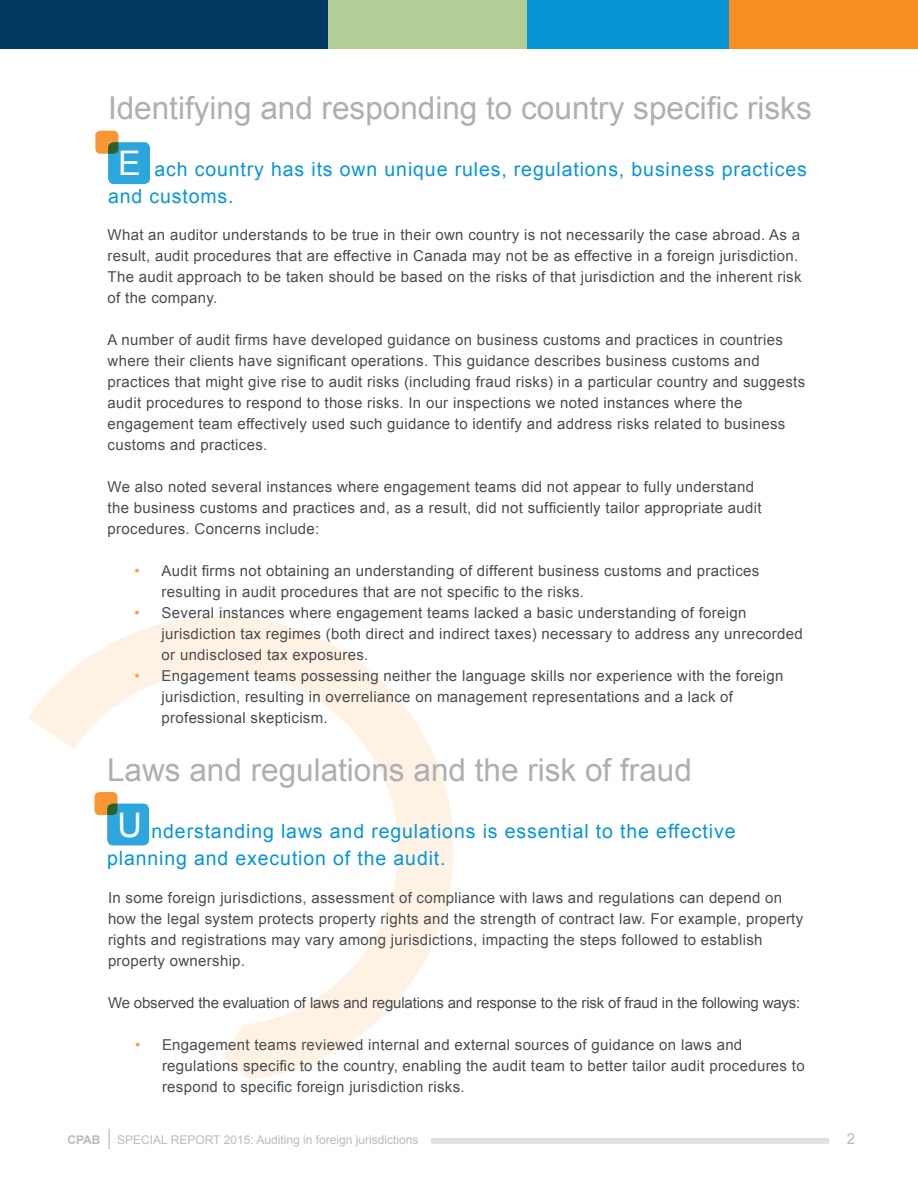
<style>
.page{position:relative;width:918px;height:1188px;background:#fff}
.page>*{position:absolute;margin:0;border:0;box-sizing:border-box;transform-origin:0 0}
.t1{font:33.9px "Arial";color:#fff}
.t2{font:31.5px "Arial";color:#aeafb3}
.t3{font:19.5px/27px "Arial";letter-spacing:.045em;color:#0696d7}
.t4{font:15px/21px "Arial";letter-spacing:.02em;color:#4b4c4d}
.t5{font:15px "Arial";letter-spacing:-.01em;color:#4b4c4d}
.t6{font:15px "Arial";color:#babbbe}
.t7{font:12px "Arial";color:#babbbe}
.t8{font:700 12px "Arial";color:#babbbe}
.s1{color:#f89d3f}
</style>
<div class="page">
<svg style="left:28px;top:616px;width:426px;height:464px"></svg>
<div style="left:108px;top:142px;width:42px;height:42px;background:#2ca6dd;border-radius:6px"></div>
<svg style="left:95px;top:131px;width:23px;height:23px"></svg>
<div style="left:0;top:0;width:327px;height:49px;background:#003a62"></div>
<div style="left:526px;top:0;width:203px;height:49px;background:#0696d7"></div>
<div style="left:328px;top:0;width:198px;height:49px;background:#b4cc95"></div>
<div style="left:729px;top:0;width:189px;height:49px;background:#f68e21"></div>
<svg style="left:109px;top:1129px;width:1px;height:20px"></svg>
<div style="left:431px;top:1138px;width:398px;height:6px;background:#e1e1e2"></div>
<div style="left:107px;top:804px;width:42px;height:41px;background:#2ca6dd;border-radius:6px"></div>
<svg style="left:94px;top:792px;width:24px;height:23px"></svg>
<h2 class="t2" style="left:108px;top:87px;width:705px">Identifying and responding to country specific risks</h2>
<h1 class="t1" style="left:118px;top:141px;width:24px">E</h1>
<h3 class="t3" style="left:108px;top:156px;width:700px;text-indent:46px">ach country has its own unique rules, regulations, business practices and customs.</h3>
<p class="t4" style="left:108px;top:225px;width:695px">What an auditor understands to be true in their own country is not necessarily the case abroad. As a result, audit procedures that are effective in Canada may not be as effective in a foreign jurisdiction.<br>The audit approach to be taken should be based on the risks of that jurisdiction and the inherent risk of the company.</p>
<p class="t4" style="left:108px;top:330px;width:699px">A number of audit firms have developed guidance on business customs and practices in countries where their clients have significant operations. This guidance describes business customs and practices that might give rise to audit risks (including fraud risks) in a particular country and suggests audit procedures to respond to those risks. In our inspections we noted instances where the engagement team effectively used such guidance to identify and address risks related to business customs and practices.</p>
<p class="t4" style="left:108px;top:477px;width:656px">We also noted several instances where engagement teams did not appear to fully understand the business customs and practices and, as a result, did not sufficiently tailor appropriate audit procedures. Concerns include:</p>
<p class="t4" style="left:162px;top:561px;width:599px;text-indent:-27px"><span class="s1">•</span> Audit firms not obtaining an understanding of different business customs and practices resulting in audit procedures that are not specific to the risks.</p>
<p class="t4" style="left:162px;top:603px;width:643px;text-indent:-27px"><span class="s1">•</span> Several instances where engagement teams lacked a basic understanding of foreign jurisdiction tax regimes (both direct and indirect taxes) necessary to address any unrecorded or undisclosed tax exposures.</p>
<p class="t4" style="left:162px;top:666px;width:623px;text-indent:-27px"><span class="s1">•</span> Engagement teams possessing neither the language skills nor experience with the foreign jurisdiction, resulting in overreliance on management representations and a lack of professional skepticism.</p>
<h2 class="t2" style="left:107px;top:750px;width:586px">Laws and regulations and the risk of fraud</h2>
<h1 class="t1" style="left:117px;top:803px;width:26px">U</h1>
<h3 class="t3" style="left:107px;top:818px;width:630px;text-indent:44px">nderstanding laws and regulations is essential to the effective planning and execution of the audit.</h3>
<p class="t4" style="left:108px;top:887px;width:697px">In some foreign jurisdictions, assessment of compliance with laws and regulations can depend on how the legal system protects property rights and the strength of contract law. For example, property rights and registrations may vary among jurisdictions, impacting the steps followed to establish property ownership.</p>
<p class="t5" style="left:108px;top:993px;width:694px">We observed the evaluation of laws and regulations and response to the risk of fraud in the following ways:</p>
<p class="t4" style="left:162px;top:1034px;width:644px;text-indent:-27px"><span class="s1">•</span> Engagement teams reviewed internal and external sources of guidance on laws and regulations specific to the country, enabling the audit team to better tailor audit procedures to respond to specific foreign jurisdiction risks.</p>
<p class="t8" style="left:68px;top:1132px;width:35px">CPAB</p>
<p class="t7" style="left:117px;top:1132px;width:303px">SPECIAL REPORT 2015: Auditing in foreign jurisdictions</p>
<p class="t6" style="left:847px;top:1129px;width:10px">2</p>
</div>
